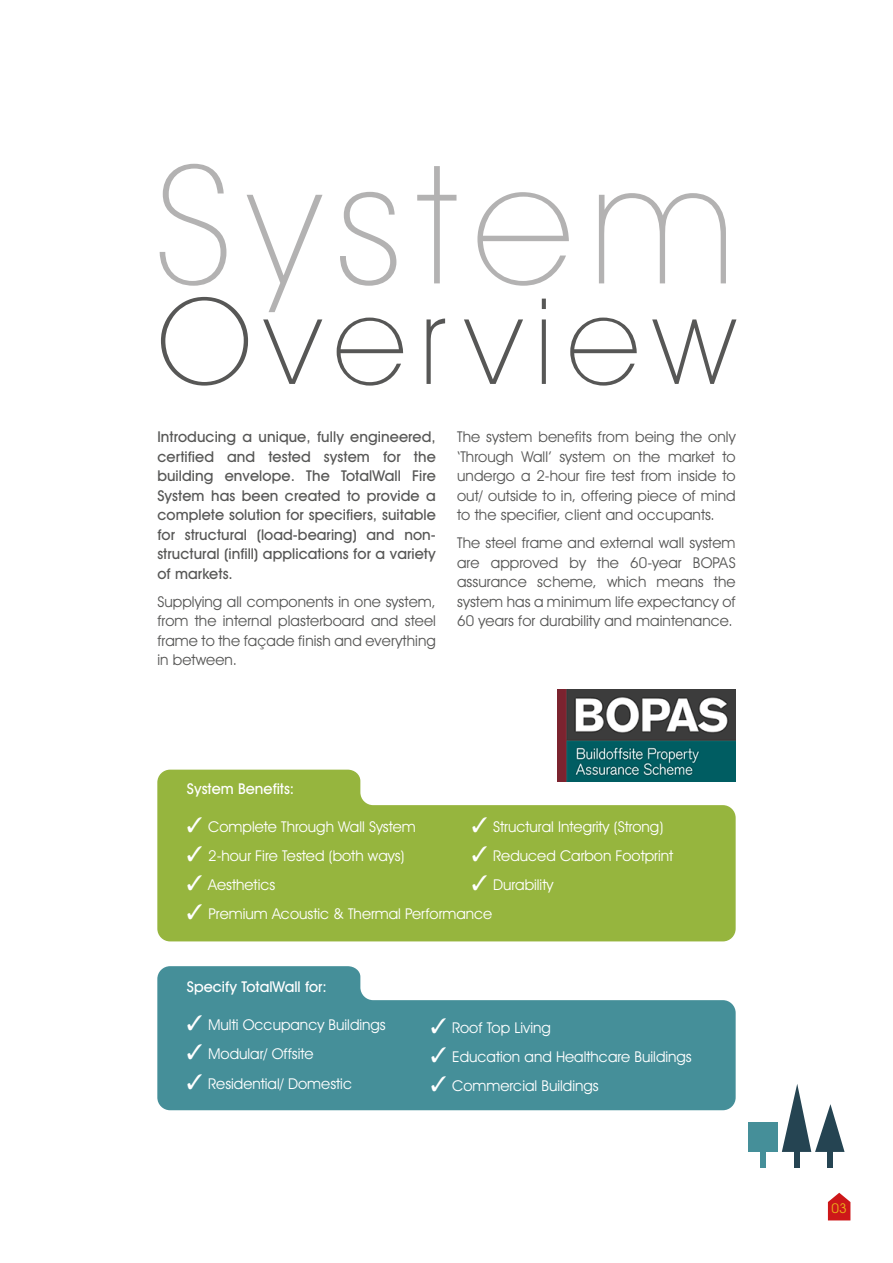
<style>
.page{position:relative;width:893px;height:1263px;background:#fff}
.page>*{position:absolute;margin:0;border:0;box-sizing:border-box;transform-origin:0 0}
.t1{font:200 165px "Avant Garde IT Cby BT";letter-spacing:.1em;color:#b3b2b2}
.t2{font:200 120px "Avant Garde IT Cby BT";letter-spacing:.11em;color:#575756}
.t3{font:15px/19.5px "Avant Garde IT Cby BT";letter-spacing:.005em;color:#575756;text-align:justify}
.t4{font:15px "Avant Garde IT Cby BT";color:#fff}
.t5{font:500 15px/19.5px "Avant Garde IT Cby BT";letter-spacing:.005em;color:#575756;text-align:justify}
.t6{font:500 15px "Avant Garde IT Cby BT";color:#fff}
.t7{font:13.5px "Avant Garde IT Cby BT";color:#ebb61a}
</style>
<div class="page">
<svg style="left:828px;top:1193px;width:22px;height:27px"></svg>
<div style="left:827px;top:1149px;width:5px;height:18px;background:#254452"></div>
<div style="left:794px;top:1149px;width:5px;height:18px;background:#254452"></div>
<svg style="left:782px;top:1084px;width:63px;height:68px"></svg>
<div style="left:761px;top:1149px;width:5px;height:18px;background:#458f99"></div>
<div style="left:749px;top:1122px;width:29px;height:30px;background:#458f99"></div>
<svg style="left:157px;top:966px;width:579px;height:144px;fill:#458f99"></svg>
<img style="left:557px;top:690px;width:179px;height:80px">
<svg style="left:157px;top:770px;width:579px;height:171px;background:#9fbb55"></svg>
<h1 class="t1" style="left:157px;top:125px;width:579px">System</h1>
<h2 class="t2" style="left:157px;top:268px;width:580px">Overview</h2>
<p class="t5" style="left:157px;top:427px;width:280px">Introducing a unique, fully engineered, certified and tested system for the building envelope. The TotalWall Fire System has been created to provide a complete solution for specifiers, suitable for structural (load-bearing) and non&shy;structural (infill) applications for a variety of markets.</p>
<p class="t3" style="left:157px;top:592px;width:280px">Supplying all components in one system, from the internal plasterboard and steel frame to the façade finish and everything in between.</p>
<p class="t3" style="left:457px;top:427px;width:280px">The system benefits from being the only ‘Through Wall’ system on the market to undergo a 2-hour fire test from inside to out/ outside to in, offering piece of mind to the specifier, client and occupants.</p>
<p class="t3" style="left:457px;top:533px;width:280px">The steel frame and external wall system are approved by the 60-year BOPAS assurance scheme, which means the system has a minimum life expectancy of 60 years for durability and maintenance.</p>
<p class="t6" style="left:187px;top:779px;width:109px">System Benefits:</p>
<p class="t4" style="left:187px;top:817px;width:230px">✓ Complete Through Wall System</p>
<p class="t4" style="left:187px;top:846px;width:219px">✓ 2-hour Fire Tested (both ways)</p>
<p class="t4" style="left:187px;top:876px;width:90px">✓ Aesthetics</p>
<p class="t4" style="left:472px;top:817px;width:193px">✓ Structural Integrity (Strong)</p>
<p class="t4" style="left:472px;top:846px;width:203px">✓ Reduced Carbon Footprint</p>
<p class="t4" style="left:472px;top:876px;width:83px">✓ Durability</p>
<p class="t4" style="left:187px;top:905px;width:307px">✓ Premium Acoustic &amp; Thermal Performance</p>
<p class="t6" style="left:187px;top:978px;width:141px">Specify TotalWall for:</p>
<p class="t4" style="left:187px;top:1015px;width:200px">✓ Multi Occupancy Buildings</p>
<p class="t4" style="left:187px;top:1045px;width:128px">✓ Modular/ Offsite</p>
<p class="t4" style="left:187px;top:1074px;width:167px">✓ Residential/ Domestic</p>
<p class="t4" style="left:431px;top:1018px;width:122px">✓ Roof Top Living</p>
<p class="t4" style="left:431px;top:1047px;width:262px">✓ Education and Healthcare Buildings</p>
<p class="t4" style="left:431px;top:1076px;width:169px">✓ Commercial Buildings</p>
<p class="t7" style="left:831px;top:1200px;width:17px">03</p>
</div>
